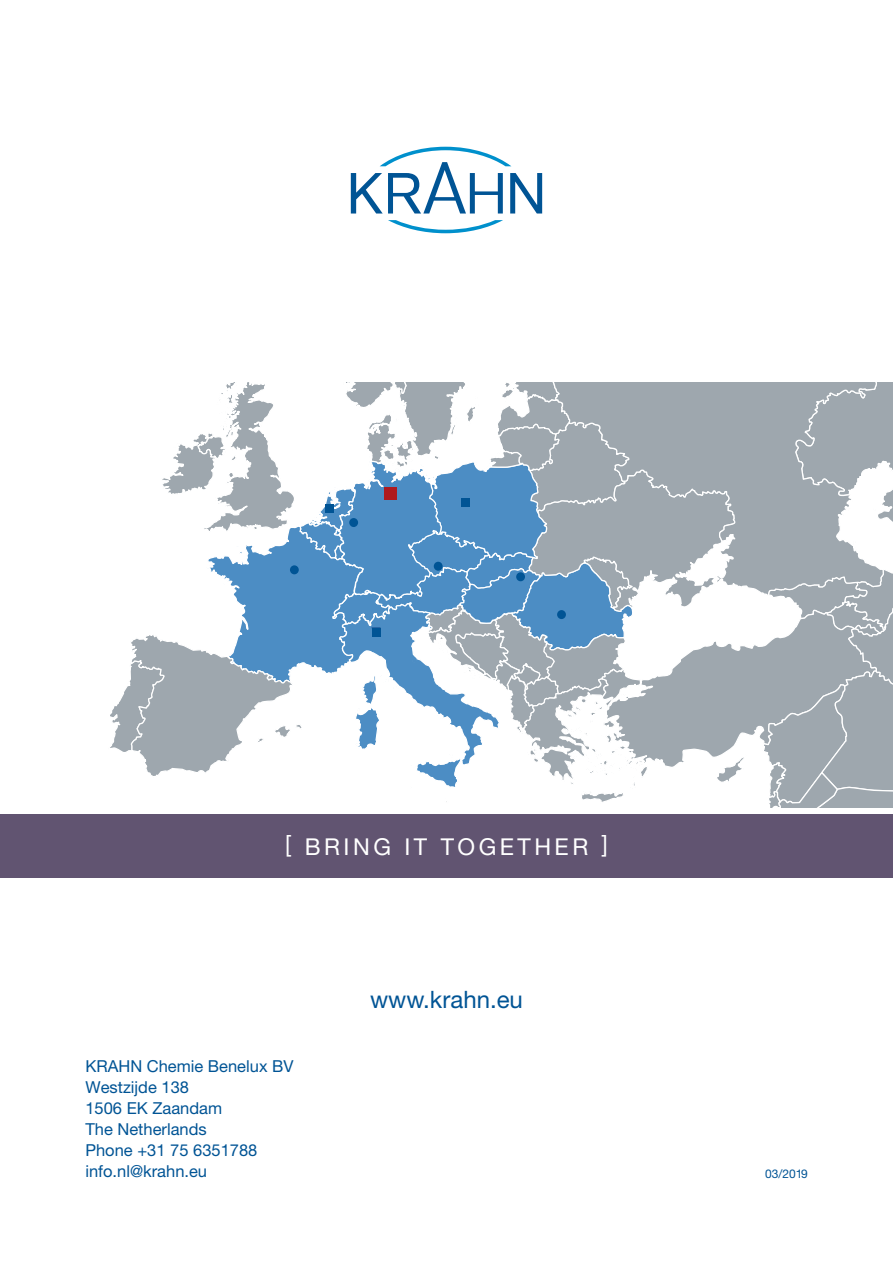
<style>
.page{position:relative;width:893px;height:1263px;background:#fff}
.page>*{position:absolute;margin:0;border:0;box-sizing:border-box;transform-origin:0 0}
.t1{font:24px "Helvetica Neue LT Pro";color:#005495}
.t2{font:23.25px "Helvetica Neue LT Pro";letter-spacing:.15em;color:#fff}
.t3{font:16.5px/21px "Helvetica Neue LT Pro";color:#005495}
.t4{font:12px "Helvetica Neue LT Pro";color:#005495}
</style>
<div class="page">
<div style="left:0;top:814px;width:893px;height:64px;background:#615471"></div>
<svg style="left:388px;top:220px;width:115px;height:13px"></svg>
<svg style="left:351px;top:147px;width:191px;height:66px"></svg>
<svg style="left:110px;top:383px;width:783px;height:425px"></svg>
<div style="left:384px;top:487px;width:12px;height:13px;background:#ae1a1e"></div>
<div style="left:325px;top:504px;width:9px;height:9px;background:#005495"></div>
<div style="left:516px;top:572px;width:9px;height:9px;background:#005495;border-radius:50%"></div>
<div style="left:434px;top:562px;width:9px;height:9px;background:#005495;border-radius:50%"></div>
<div style="left:557px;top:610px;width:9px;height:9px;background:#005495;border-radius:50%"></div>
<div style="left:461px;top:498px;width:9px;height:9px;background:#005495"></div>
<div style="left:349px;top:518px;width:9px;height:9px;background:#005495;border-radius:50%"></div>
<div style="left:290px;top:565px;width:9px;height:9px;background:#005495;border-radius:50%"></div>
<div style="left:372px;top:628px;width:9px;height:9px;background:#005495"></div>
<h2 class="t2" style="left:285px;top:832px;width:324px">[ BRING IT TOGETHER ]</h2>
<p class="t3" style="left:85px;top:1055px;width:210px">KRAHN Chemie Benelux BV<br>Westzijde 138<br>1506 EK Zaandam<br>The Netherlands<br>Phone +31 75 6351788 info.nl@krahn.eu</p>
<h1 class="t1" style="left:370px;top:985px;width:154px">www.krahn.eu</h1>
<p class="t4" style="left:765px;top:1166px;width:44px">03/2019</p>
</div>
